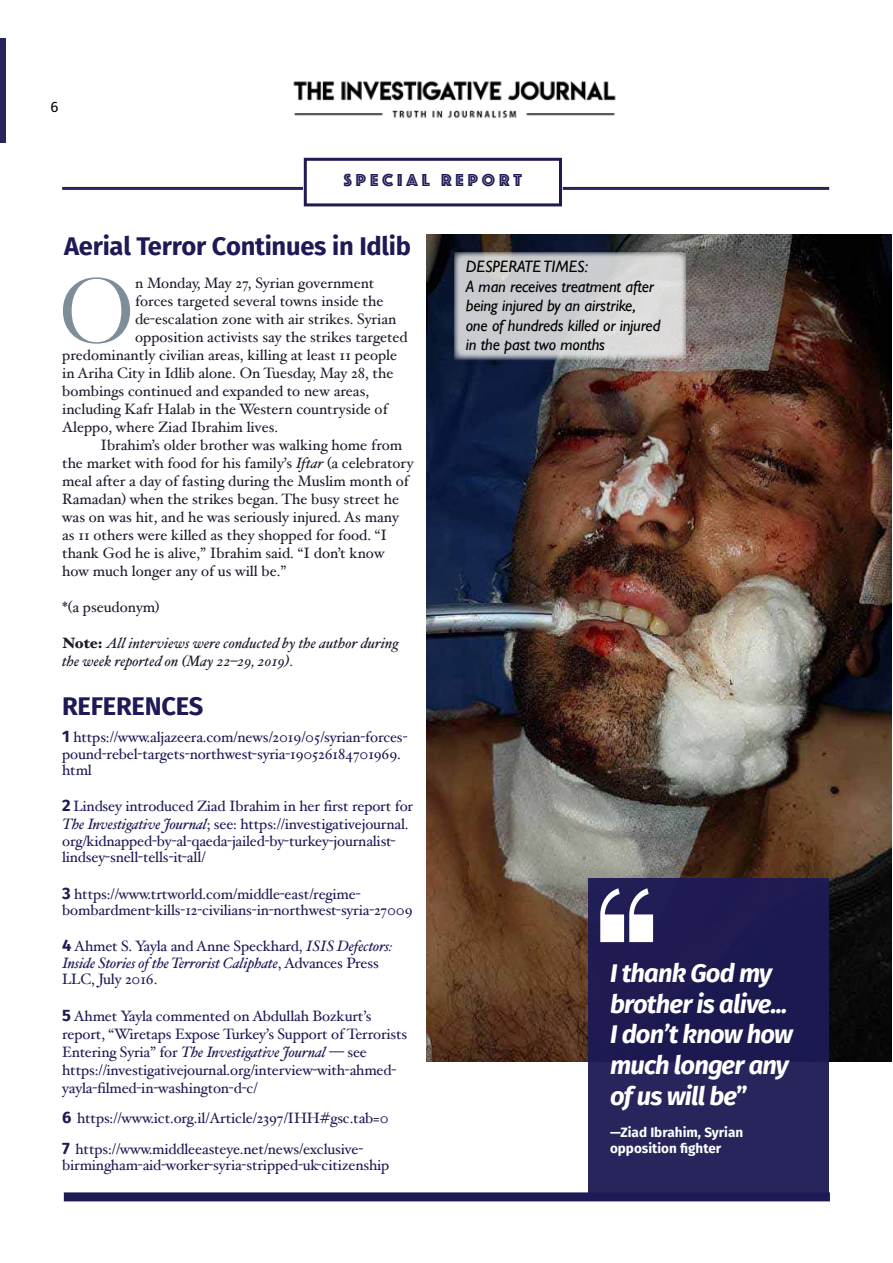
<style>
.page{position:relative;width:893px;height:1263px;background:#fff}
.page>*{position:absolute;margin:0;border:0;box-sizing:border-box;transform-origin:0 0}
.t1{font:93.3px "Hoefler Text";color:#7d8e98}
.t2{font:italic 700 25.5px/30.6px "Fira Sans";letter-spacing:-.03em;color:#fff}
.t3{font:700 25.5px "Fira Sans";letter-spacing:-.01em;color:#1d1a55}
.t4{font:18px "Phosphate Inline";letter-spacing:.22em;color:#1d1a55}
.t5{font:italic 16.5px/19.5px "Gill Sans";letter-spacing:-.01em;color:#000}
.t6{font:15px/16.5px "Hoefler Text";letter-spacing:-.01em;color:#1d1a55}
.t7{font:15px "Hoefler Text";color:#1d1b2b}
.t8{font:italic 15px/18px "Hoefler Text";color:#1d1b2b}
.t9{font:15px "Fira Sans";color:#000}
.t10{font:700 13.5px/16.2px "Fira Sans";color:#fff}
.s1{font-style:italic}
.s2{font-weight:900;font-style:normal}
.s3{font-family:"Fira Sans";font-weight:700;font-size:16.5px}
.s4{font-style:normal}
</style>
<div class="page">
<div style="left:0;top:39px;width:6px;height:104px;background:#28255d"></div>
<hr style="left:62px;top:187px;width:241px;height:3px;background:#1d1a55">
<hr style="left:563px;top:187px;width:266px;height:3px;background:#1d1a55">
<div style="left:304px;top:158px;width:258px;height:48px;border:3px solid #1d1a55"></div>
<div style="left:64px;top:1192px;width:766px;height:9px;background:#1d1a55"></div>
<img style="left:426px;top:234px;width:466px;height:828px">
<div style="left:589px;top:879px;width:240px;height:315px;background:#1d1a55"></div>
<svg style="left:600px;top:888px;width:53px;height:54px"></svg>
<svg style="left:454px;top:252px;width:232px;height:108px;fill:#caccd0"></svg>
<img style="left:293px;top:80px;width:323px;height:39px">
<p class="t9" style="left:51px;top:97px;width:9px">6</p>
<p class="t4" style="left:344px;top:167px;width:179px">SPECIAL REPORT</p>
<h2 class="t3" style="left:64px;top:228px;width:348px">Aerial Terror Continues in Idlib</h2>
<h1 class="t1" style="left:58px;top:256px;width:79px">O</h1>
<p class="t7" style="left:135px;top:274px;width:241px">n Monday, May 27, Syrian government</p>
<p class="t7" style="left:135px;top:292px;width:250px">forces targeted several towns inside the</p>
<p class="t7" style="left:135px;top:310px;width:263px">de-escalation zone with air strikes. Syrian</p>
<p class="t7" style="left:135px;top:328px;width:274px">opposition activists say the strikes targeted</p>
<p class="t7" style="left:62px;top:346px;width:337px">predominantly civilian areas, killing at least 11 people</p>
<p class="t7" style="left:62px;top:364px;width:333px">in Ariha City in Idlib alone. On Tuesday, May 28, the</p>
<p class="t7" style="left:62px;top:382px;width:309px">bombings continued and expanded to new areas,</p>
<p class="t7" style="left:62px;top:400px;width:327px">including Kafr Halab in the Western countryside of</p>
<p class="t7" style="left:62px;top:418px;width:217px">Aleppo, where Ziad Ibrahim lives.</p>
<p class="t7" style="left:100px;top:436px;width:303px">Ibrahim’s older brother was walking home from</p>
<p class="t7" style="left:62px;top:454px;width:353px">the market with food for his family’s <span class="s1">Iftar</span> (a celebratory</p>
<p class="t7" style="left:62px;top:472px;width:348px">meal after a day of fasting during the Muslim month of</p>
<p class="t7" style="left:62px;top:490px;width:338px">Ramadan) when the strikes began. The busy street he</p>
<p class="t7" style="left:62px;top:508px;width:338px">was on was hit, and he was seriously injured. As many</p>
<p class="t7" style="left:62px;top:526px;width:327px">as 11 others were killed as they shopped for food. “I</p>
<p class="t7" style="left:62px;top:544px;width:324px">thank God he is alive,” Ibrahim said. “I don’t know</p>
<p class="t7" style="left:62px;top:562px;width:226px">how much longer any of us will be.”</p>
<p class="t7" style="left:62px;top:598px;width:99px">*(a pseudonym)</p>
<p class="t8" style="left:62px;top:634px;width:338px"><span class="s2">Note:</span> All interviews were conducted by the author during the week reported on (May 22–29, 2019).</p>
<h2 class="t3" style="left:62px;top:688px;width:143px">REFERENCES</h2>
<p class="t6" style="left:62px;top:728px;width:347px"><span class="s3">1</span> https://www.aljazeera.com/news/2019/05/syrian-forces&shy;pound-rebel-targets-northwest-syria-190526184701969. html</p>
<p class="t6" style="left:62px;top:797px;width:353px;line-height:18px"><span class="s3">2</span> Lindsey introduced Ziad Ibrahim in her first report for<br><span class="s1">The Investigative Journal</span>; see: https://investigativejournal.</p>
<p class="t6" style="left:62px;top:832px;width:335px">org/kidnapped-by-al-qaeda-jailed-by-turkey-journalist&shy;lindsey-snell-tells-it-all/</p>
<p class="t6" style="left:62px;top:885px;width:352px"><span class="s3">3</span> https://www.trtworld.com/middle-east/regime&shy;bombardment-kills-12-civilians-in-northwest-syria-27009</p>
<p class="t6" style="left:62px;top:938px;width:332px"><span class="s3">4</span> Ahmet S. Yayla and Anne Speckhard, <span class="s1">ISIS Defectors:<br>Inside Stories of the Terrorist Caliphate</span>, Advances Press<br>LLC, July 2016.</p>
<p class="t6" style="left:62px;top:1006px;width:347px;line-height:18px"><span class="s3">5</span> Ahmet Yayla commented on Abdullah Bozkurt’s report, “Wiretaps Expose Turkey’s Support of Terrorists Entering Syria” for <span class="s1">The Investigative Journal</span> — see https://investigativejournal.org/interview-with-ahmed&shy;yayla-filmed-in-washington-d-c/</p>
<p class="t6" style="left:62px;top:1103px;width:328px;line-height:30.6px"><span class="s3">6</span> https://www.ict.org.il/Article/2397/IHH#gsc.tab=0<br><span class="s3">7</span> https://www.middleeasteye.net/news/exclusive-</p>
<p class="t6" style="left:62px;top:1157px;width:329px">birmingham-aid-worker-syria-stripped-uk-citizenship</p>
<p class="t5" style="left:466px;top:257px;width:196px">DESPERATE TIMES:<br>A man receives treatment after being injured by an airstrike, one of hundreds killed or injured in the past two months</p>
<h2 class="t2" style="left:610px;top:958px;width:184px">I thank God my brother is alive...<br>I don’t know how much longer any of us will be<span class="s4">”</span></h2>
<p class="t10" style="left:610px;top:1124px;width:135px">—Ziad Ibrahim, Syrian opposition fighter</p>
</div>
